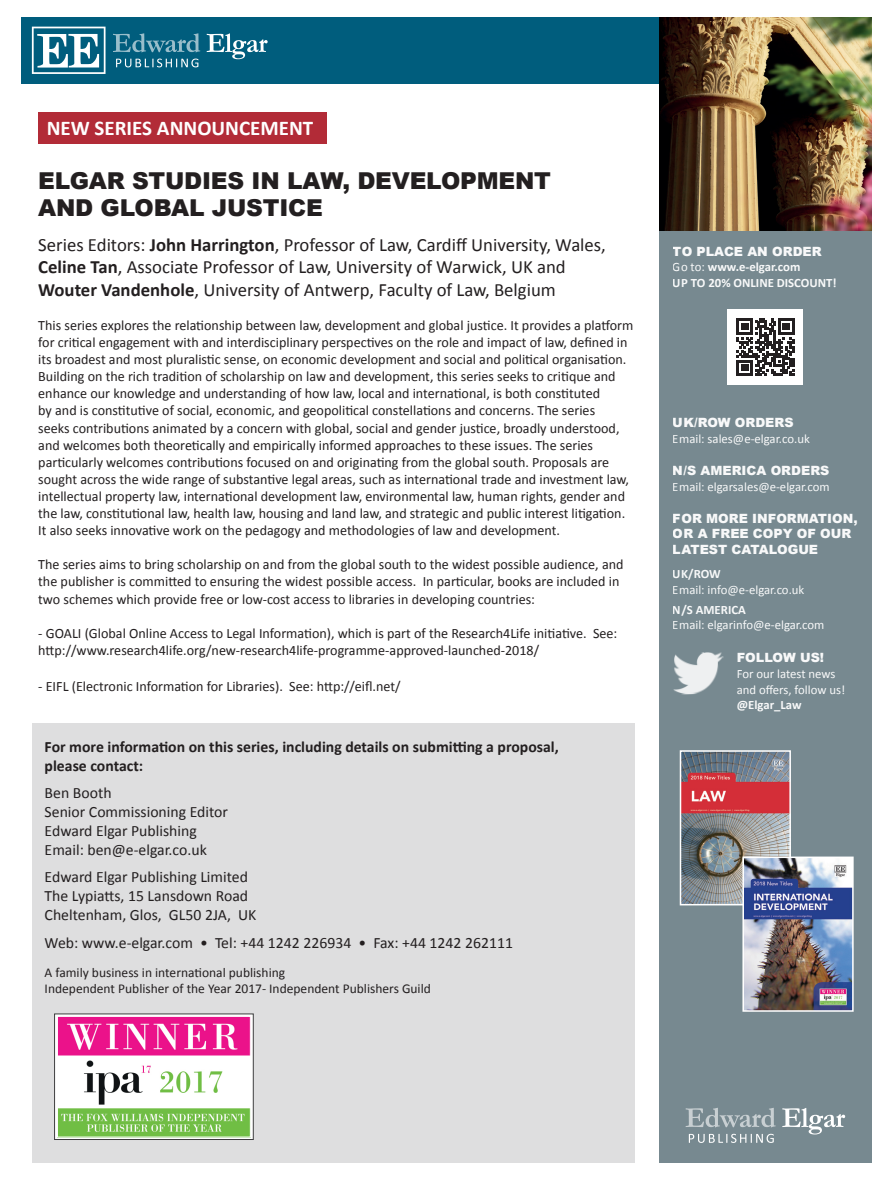
<style>
.page{position:relative;width:893px;height:1188px;background:#fff}
.page>*{position:absolute;margin:0;border:0;box-sizing:border-box;transform-origin:0 0}
.t1{font:900 23.25px/27px "Arial";letter-spacing:-.01em;color:#231f20}
.t2{font:700 21px "Calibri";color:#fff}
.t3{font:18.75px/22.5px "Calibri";color:#231f20}
.t4{font:15.75px/18.9px "Calibri";color:#231f20}
.t5{font:700 15.75px/18.9px "Calibri";color:#231f20}
.t6{font:14.25px/17.1px "Calibri";color:#231f20}
.t7{font:13.5px/16.2px "Calibri";color:#231f20}
.t8{font:12.75px/15.8px "Calibri";color:#fff}
.t9{font:900 12.75px/15.3px "Arial";color:#fff}
.t10{font:700 12.75px/15.8px "Calibri";color:#fff}
.s1{font-weight:700}
.s2{font-weight:400}
</style>
<div class="page">
<div style="left:32px;top:723px;width:603px;height:440px;background:#dededf"></div>
<img style="left:659px;top:17px;width:213px;height:215px">
<div style="left:659px;top:232px;width:213px;height:931px;background:#778990"></div>
<img style="left:673px;top:652px;width:51px;height:43px">
<div style="left:727px;top:309px;width:76px;height:76px;background:#fff"></div>
<svg style="left:737px;top:319px;width:57px;height:57px"></svg>
<svg style="left:686px;top:1108px;width:90px;height:19px"></svg>
<svg style="left:782px;top:1108px;width:63px;height:26px"></svg>
<svg style="left:689px;top:1134px;width:85px;height:9px"></svg>
<img style="left:683px;top:753px;width:105px;height:149px">
<div style="left:680px;top:750px;width:111px;height:155px;border:2px solid #fff"></div>
<div style="left:21px;top:17px;width:638px;height:67px;background:#005d7d"></div>
<svg style="left:32px;top:27px;width:74px;height:47px"></svg>
<svg style="left:113px;top:33px;width:87px;height:19px"></svg>
<svg style="left:207px;top:33px;width:61px;height:26px"></svg>
<svg style="left:116px;top:59px;width:82px;height:8px"></svg>
<div style="left:54px;top:1014px;width:200px;height:126px;background:linear-gradient(to bottom,#fff,#fff);border:1px solid #3e3e3f"></div>
<img style="left:59px;top:1018px;width:190px;height:117px">
<div style="left:57px;top:1016px;width:194px;height:121px;border:1px solid #fff"></div>
<div style="left:38px;top:112px;width:288px;height:32px;background:#b22b37"></div>
<img style="left:745px;top:860px;width:106px;height:149px">
<div style="left:742px;top:857px;width:112px;height:155px;border:2px solid #fff"></div>
<h2 class="t2" style="left:47px;top:115px;width:268px">NEW SERIES ANNOUNCEMENT</h2>
<h1 class="t1" style="left:38px;top:166px;width:514px">ELGAR STUDIES IN LAW, DEVELOPMENT<br>AND GLOBAL JUSTICE</h1>
<h3 class="t3" style="left:38px;top:233px;width:569px">Series Editors: <span class="s1">John Harrington</span>, Professor of Law, Cardiff University, Wales,<br><span class="s1">Celine Tan</span>, Associate Professor of Law, University of Warwick, UK and<br><span class="s1">Wouter Vandenhole</span>, University of Antwerp, Faculty of Law, Belgium</h3>
<p class="t6" style="left:38px;top:317px;width:597px">This series explores the relationship between law, development and global justice. It provides a platform for critical engagement with and interdisciplinary perspectives on the role and impact of law, defined in its broadest and most pluralistic sense, on economic development and social and political organisation.<br>Building on the rich tradition of scholarship on law and development, this series seeks to critique and enhance our knowledge and understanding of how law, local and international, is both constituted<br>by and is constitutive of social, economic, and geopolitical constellations and concerns. The series<br>seeks contributions animated by a concern with global, social and gender justice, broadly understood, and welcomes both theoretically and empirically informed approaches to these issues. The series particularly welcomes contributions focused on and originating from the global south. Proposals are sought across the wide range of substantive legal areas, such as international trade and investment law, intellectual property law, international development law, environmental law, human rights, gender and the law, constitutional law, health law, housing and land law, and strategic and public interest litigation.<br>It also seeks innovative work on the pedagogy and methodologies of law and development.</p>
<p class="t6" style="left:38px;top:556px;width:587px">The series aims to bring scholarship on and from the global south to the widest possible audience, and the publisher is committed to ensuring the widest possible access. In particular, books are included in two schemes which provide free or low-cost access to libraries in developing countries:</p>
<p class="t6" style="left:38px;top:624px;width:581px">- GOALI (Global Online Access to Legal Information), which is part of the Research4Life initiative. See: http://www.research4life.org/new-research4life-programme-approved-launched-2018/</p>
<p class="t6" style="left:38px;top:677px;width:364px">- EIFL (Electronic Information for Libraries). See: http://eifl.net/</p>
<p class="t5" style="left:45px;top:737px;width:516px">For more information on this series, including details on submitting a proposal, please contact:</p>
<p class="t4" style="left:45px;top:784px;width:185px">Ben Booth<br>Senior Commissioning Editor<br>Edward Elgar Publishing<br>Email: ben@e-elgar.co.uk</p>
<p class="t4" style="left:45px;top:868px;width:213px">Edward Elgar Publishing Limited<br>The Lypiatts, 15 Lansdown Road<br>Cheltenham, Glos, GL50 2JA, UK</p>
<p class="t4" style="left:45px;top:933px;width:470px">Web: www.e-elgar.com • Tel: +44 1242 226934 • Fax: +44 1242 262111</p>
<p class="t7" style="left:45px;top:964px;width:388px">A family business in international publishing<br>Independent Publisher of the Year 2017- Independent Publishers Guild</p>
<p class="t9" style="left:673px;top:243px;width:150px">TO PLACE AN ORDER</p>
<p class="t10" style="left:673px;top:259px;width:165px"><span class="s2">Go to:</span> www.e-elgar.com<br>UP TO 20% ONLINE DISCOUNT!</p>
<p class="t9" style="left:673px;top:414px;width:122px">UK/ROW ORDERS</p>
<p class="t8" style="left:673px;top:431px;width:138px">Email: sales@e-elgar.co.uk</p>
<p class="t9" style="left:673px;top:462px;width:158px">N/S AMERICA ORDERS</p>
<p class="t8" style="left:673px;top:479px;width:158px">Email: elgarsales@e-elgar.com</p>
<p class="t9" style="left:673px;top:511px;width:186px">FOR MORE INFORMATION,<br>OR A FREE COPY OF OUR<br>LATEST CATALOGUE</p>
<p class="t10" style="left:673px;top:566px;width:49px">UK/ROW</p>
<p class="t8" style="left:673px;top:582px;width:133px">Email: info@e-elgar.co.uk</p>
<p class="t10" style="left:673px;top:602px;width:74px">N/S AMERICA</p>
<p class="t8" style="left:673px;top:617px;width:153px">Email: elgarinfo@e-elgar.com</p>
<p class="t9" style="left:737px;top:650px;width:89px">FOLLOW US!</p>
<p class="t8" style="left:737px;top:666px;width:110px">For our latest news and offers, follow us!</p>
<p class="t10" style="left:737px;top:697px;width:66px">@Elgar_Law</p>
</div>
